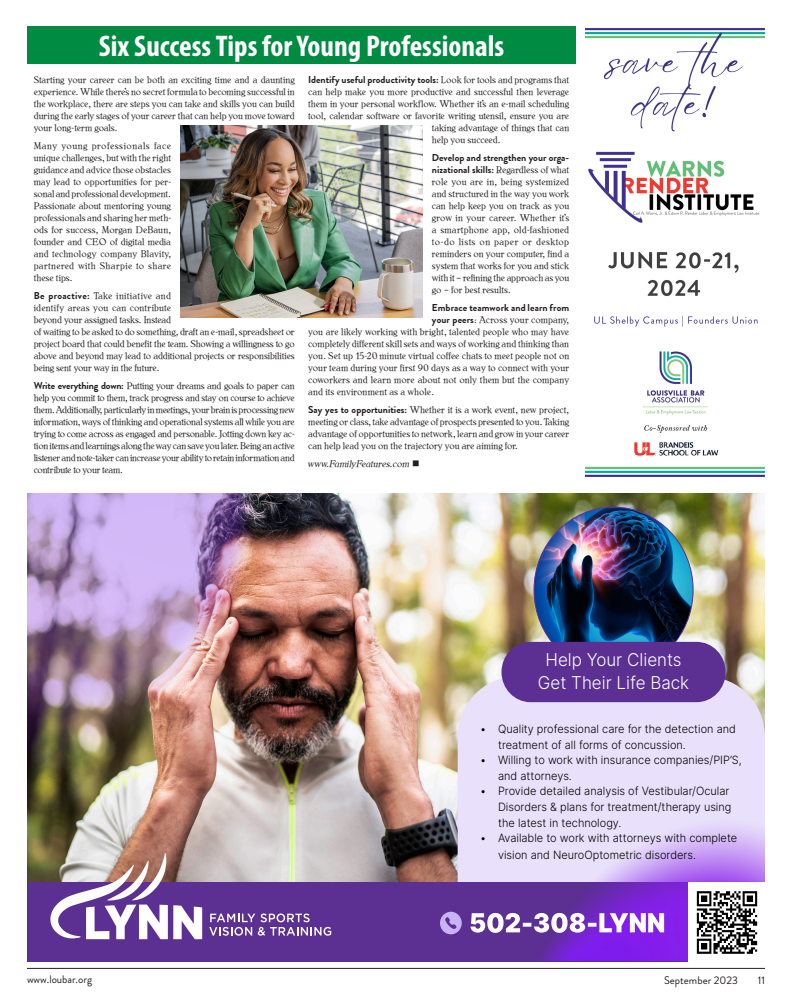
<style>
.page{position:relative;width:792px;height:1008px;background:#fff}
.page>*{position:absolute;margin:0;border:0;box-sizing:border-box;transform-origin:0 0}
._30_Pt_Headline__Blk{font:700 condensed 30px "Myriad Pro";color:#fff}
.t1{font:300 17.7px/23.9px "Inter";color:#fff;text-align:center;scale:.96 1}
.t2{font:300 11.4px/15.6px "Inter";color:#000;scale:.96 1}
.t3{font:11px "Brandon Grotesque";color:#231f20}
.Articles{font:10px/12px "Bellini RR Original";color:#231f20;text-align:justify}
.Articles-2{font:700 10px "Brandon Grotesque";color:#231f20}
.Articles-3{font:italic 10px "Bellini RR Original";color:#231f20}
.s1{font-family:"Brandon Grotesque";font-weight:700}
.s2{font-family:"Bellini RR Original";font-weight:400}
</style>
<div class="page">
<hr style="left:27px;top:968px;width:738px;height:1px;background:#231f20">
<img style="left:523px;top:493px;width:242px;height:51px">
<img style="left:523px;top:544px;width:242px;height:417px">
<svg style="left:523px;top:913px;width:141px;height:20px"></svg>
<img style="left:688px;top:882px;width:77px;height:79px">
<img style="left:27px;top:493px;width:496px;height:468px">
<img style="left:534px;top:507px;width:159px;height:135px">
<div style="left:502px;top:642px;width:224px;height:60px;background:#5c2f92;border-radius:30px"></div>
<div style="left:27px;top:26px;width:549px;height:38px;background:#008b43"></div>
<img style="left:180px;top:126px;width:243px;height:191px">
<img style="left:585px;top:28px;width:180px;height:449px">
<p class="_30_Pt_Headline__Blk" style="left:99px;top:27px;width:407px">Six Success Tips for Young Professionals</p>
<p class="Articles" style="left:34px;top:73px;width:263px">Starting your career can be both an exciting time and a daunting experience. While there’s no secret formula to becoming successful in the workplace, there are steps you can take and skills you can build during the early stages of your career that can help you move toward your long-term goals.</p>
<p class="Articles" style="left:34px;top:139px;width:139px">Many young professionals face unique challenges, but with the right guidance and advice those obstacles may lead to opportunities for per&shy;sonal and professional development.<br>Passionate about mentoring young professionals and sharing her meth&shy;ods for success, Morgan DeBaun, founder and CEO of digital media and technology company Blavity, partnered with Sharpie to share these tips.</p>
<p class="Articles" style="left:34px;top:289px;width:262px;text-align:left"><span class="s1">Be proactive:</span> Take initiative and<br>identify areas you can contribute<br>beyond your assigned tasks. Instead<br>of waiting to be asked to do something, draft an e-mail, spreadsheet or project board that could benefit the team. Showing a willingness to go above and beyond may lead to additional projects or responsibilities being sent your way in the future.</p>
<p class="Articles" style="left:34px;top:379px;width:263px"><span class="s1">Write everything down:</span> Putting your dreams and goals to paper can help you commit to them, track progress and stay on course to achieve them. Additionally, particularly in meetings, your brain is processing new information, ways of thinking and operational systems all while you are trying to come across as engaged and personable. Jotting down key ac&shy;tion items and learnings along the way can save you later. Being an active listener and note-taker can increase your ability to retain information and contribute to your team.</p>
<p class="Articles-2" style="left:308px;top:72px;width:262px">Identify useful productivity tools: <span class="s2">Look for tools and programs that</span></p>
<p class="Articles" style="left:308px;top:85px;width:262px">can help make you more productive and successful then leverage</p>
<p class="Articles" style="left:308px;top:97px;width:262px">them in your personal workflow. Whether it’s an e-mail scheduling</p>
<p class="Articles" style="left:308px;top:109px;width:262px">tool, calendar software or favorite writing utensil, ensure you are</p>
<p class="Articles" style="left:432px;top:121px;width:139px">taking advantage of things that can</p>
<p class="Articles" style="left:432px;top:133px;width:70px">help you succeed.</p>
<p class="Articles" style="left:432px;top:151px;width:139px"><span class="s1">Develop and strengthen your orga&shy;nizational skills:</span> Regardless of what role you are in, being systemized and structured in the way you work can help keep you on track as you grow in your career. Whether it’s a smartphone app, old-fashioned to-do lists on paper or desktop reminders on your computer, find a system that works for you and stick with it – refining the approach as you go – for best results.</p>
<p class="Articles-2" style="left:432px;top:300px;width:139px">Embrace teamwork and learn from</p>
<p class="Articles" style="left:432px;top:313px;width:139px"><span class="s1">your peers</span>: Across your company,</p>
<p class="Articles" style="left:308px;top:325px;width:263px">you are likely working with bright, talented people who may have</p>
<p class="Articles" style="left:308px;top:337px;width:262px">completely different skill sets and ways of working and thinking than</p>
<p class="Articles" style="left:308px;top:349px;width:263px">you. Set up 15-20 minute virtual coffee chats to meet people not on</p>
<p class="Articles" style="left:308px;top:361px;width:262px">your team during your first 90 days as a way to connect with your</p>
<p class="Articles" style="left:308px;top:373px;width:262px">coworkers and learn more about not only them but the company</p>
<p class="Articles" style="left:308px;top:385px;width:127px">and its environment as a whole.</p>
<p class="Articles" style="left:308px;top:403px;width:263px"><span class="s1">Say yes to opportunities:</span> Whether it is a work event, new project, meeting or class, take advantage of prospects presented to you. Taking advantage of opportunities to network, learn and grow in your career can help lead you on the trajectory you are aiming for.</p>
<p class="Articles-3" style="left:308px;top:458px;width:113px">www.FamilyFeatures.com ■</p>
<p class="t1" style="left:538px;top:647px;width:159px">Help Your Clients<br>Get Their Life Back</p>
<p class="t2" style="left:498px;top:721px;width:249px;text-indent:-18px">• Quality professional care for the detection and treatment of all forms of concussion.</p>
<p class="t2" style="left:498px;top:752px;width:255px;text-indent:-18px">• Willing to work with insurance companies/PIP’S, and attorneys.</p>
<p class="t2" style="left:498px;top:783px;width:245px;text-indent:-18px">• Provide detailed analysis of Vestibular/Ocular<br>Disorders &amp; plans for treatment/therapy using the latest in technology.</p>
<p class="t2" style="left:498px;top:830px;width:251px;line-height:16.6px;text-indent:-18px">• Available to work with attorneys with complete vision and NeuroOptometric disorders.</p>
<p class="t3" style="left:27px;top:971px;width:67px">www.loubar.org</p>
<p class="t3" style="left:664px;top:973px;width:75px">September 2023</p>
<p class="t3" style="left:758px;top:973px;width:9px">11</p>
</div>
